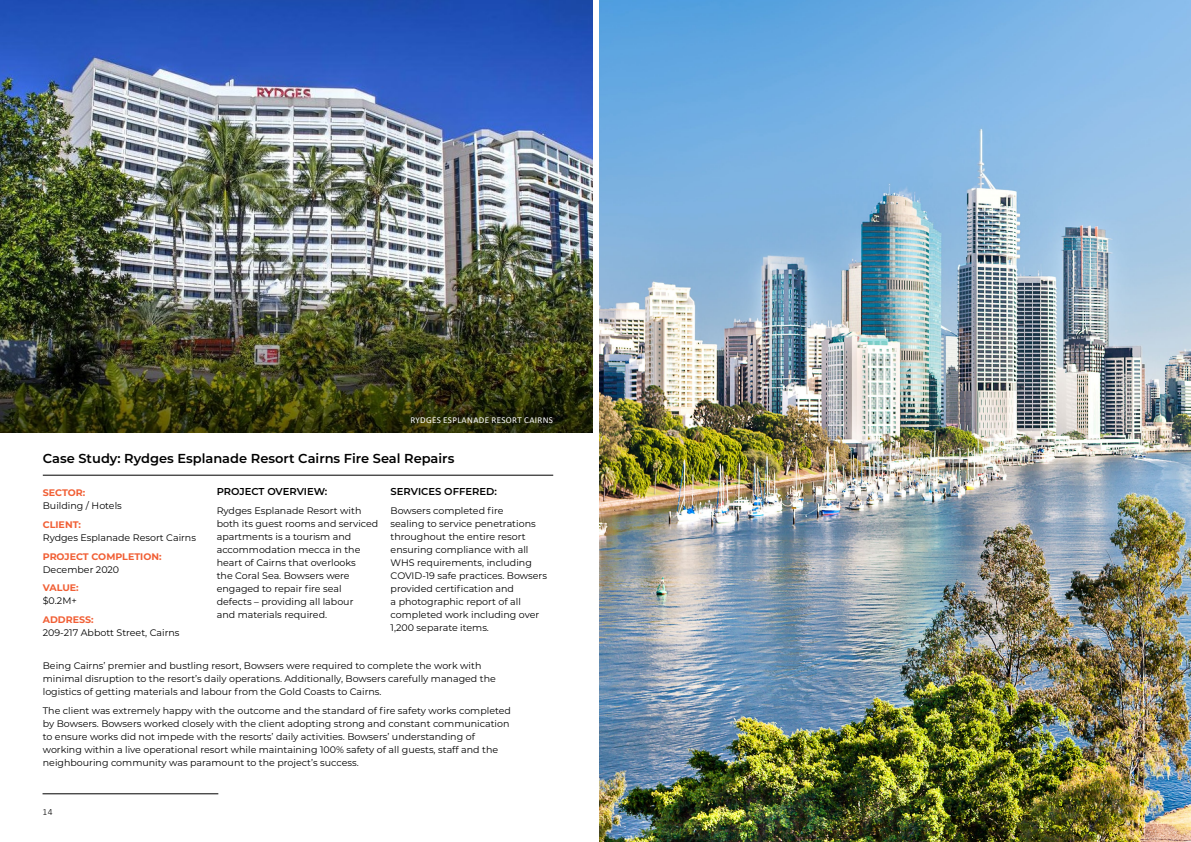
<style>
.page{position:relative;width:1191px;height:842px;background:#fff}
.page>*{position:absolute;margin:0;border:0;box-sizing:border-box;transform-origin:0 0}
.t1{font:600 13px "Montserrat";color:#000}
.t2{font:600 10px "Montserrat";color:#000}
.t3{font:9.5px/13px "Montserrat";color:#000}
.t4{font:700 9.5px "Montserrat";color:#f15f35}
.t5{font:300 9.5px "Calibri";color:#000}
.t6{font:9px "Calibri";letter-spacing:.04em;color:#fff}
</style>
<div class="page">
<img style="left:0;top:0;width:592px;height:283px">
<img style="left:0;top:283px;width:592px;height:150px">
<hr style="left:43px;top:475px;width:510px;height:1px;background:#000">
<img style="left:599px;top:0;width:592px;height:842px">
<hr style="left:43px;top:793px;width:175px;height:1px;background:#000">
<p class="t6" style="left:410px;top:416px;width:144px">RYDGES ESPLANADE RESORT CAIRNS</p>
<h1 class="t1" style="left:43px;top:449px;width:413px">Case Study: Rydges Esplanade Resort Cairns Fire Seal Repairs</h1>
<p class="t4" style="left:43px;top:486px;width:44px">SECTOR:</p>
<p class="t3" style="left:43px;top:499px;width:81px">Building / Hotels</p>
<p class="t4" style="left:43px;top:518px;width:40px">CLIENT:</p>
<p class="t3" style="left:43px;top:531px;width:155px">Rydges Esplanade Resort Cairns</p>
<p class="t4" style="left:43px;top:549px;width:120px">PROJECT COMPLETION:</p>
<p class="t3" style="left:43px;top:562px;width:78px">December 2020</p>
<p class="t4" style="left:43px;top:581px;width:37px">VALUE:</p>
<p class="t3" style="left:43px;top:594px;width:36px">$0.2M+</p>
<p class="t4" style="left:43px;top:613px;width:52px">ADDRESS:</p>
<p class="t3" style="left:43px;top:626px;width:138px">209-217 Abbott Street, Cairns</p>
<p class="t2" style="left:391px;top:484px;width:108px">SERVICES OFFERED:</p>
<p class="t3" style="left:391px;top:504px;width:158px">Bowsers completed fire<br>sealing to service penetrations throughout the entire resort ensuring compliance with all<br>WHS requirements, including<br>COVID-19 safe practices. Bowsers provided certification and<br>a photographic report of all completed work including over<br>1,200 separate items.</p>
<p class="t3" style="left:43px;top:659px;width:454px">Being Cairns’ premier and bustling resort, Bowsers were required to complete the work with minimal disruption to the resort’s daily operations. Additionally, Bowsers carefully managed the logistics of getting materials and labour from the Gold Coasts to Cairns.</p>
<p class="t3" style="left:43px;top:704px;width:470px">The client was extremely happy with the outcome and the standard of fire safety works completed by Bowsers. Bowsers worked closely with the client adopting strong and constant communication to ensure works did not impede with the resorts’ daily activities. Bowsers’ understanding of working within a live operational resort while maintaining 100% safety of all guests, staff and the neighbouring community was paramount to the project’s success.</p>
<p class="t2" style="left:217px;top:484px;width:112px">PROJECT OVERVIEW:</p>
<p class="t3" style="left:217px;top:504px;width:163px">Rydges Esplanade Resort with both its guest rooms and serviced apartments is a tourism and accommodation mecca in the heart of Cairns that overlooks<br>the Coral Sea. Bowsers were engaged to repair fire seal defects – providing all labour<br>and materials required.</p>
<p class="t5" style="left:43px;top:808px;width:12px">14</p>
</div>
